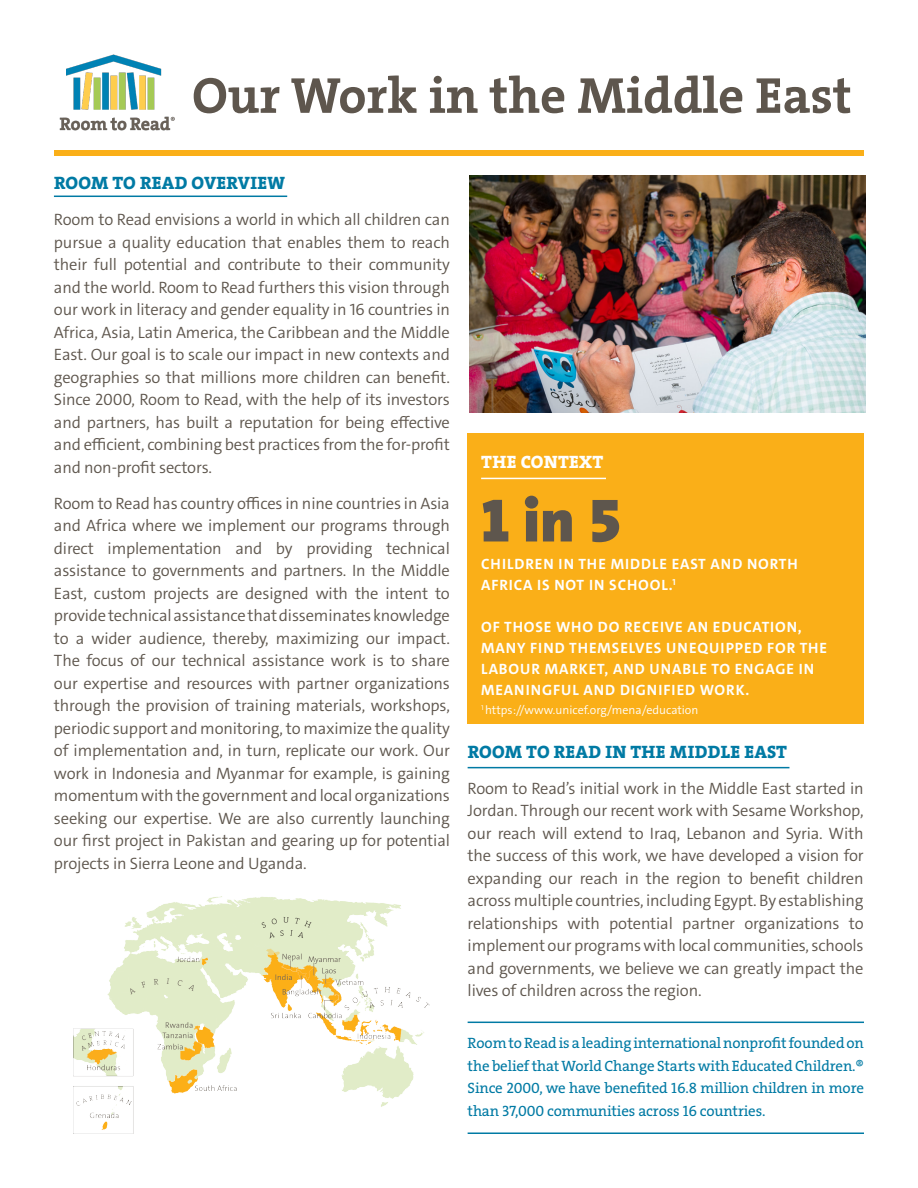
<style>
.page{position:relative;width:918px;height:1188px;background:#fff}
.page>*{position:absolute;margin:0;border:0;box-sizing:border-box;transform-origin:0 0}
.t1{font:900 61.5px "The Sans C4 s";color:#5e564d}
.t2{font:51px "The Serif HP7 Bld";color:#5e564d}
.t3{font:18px "The Serif HP8 Ex Bld";letter-spacing:.015em;color:#007aa4}
.t4{font:18px "The Serif HP8 Ex Bld";letter-spacing:.015em;color:#fff}
.body{font:300 16.5px/22.5px "The Sans C4 s";letter-spacing:-.01em;color:#5e564d;text-align:justify}
.body-2{font:15px/22.5px "The Serif HP5 Plain";letter-spacing:-.01em;color:#007aa4;text-align:justify}
.t5{font:700 15px/21px "The Sans C4 s";letter-spacing:.06em;color:#fff}
.body-3{font:300 12px "The Sans C4 s";color:#fff}
</style>
<div class="page">
<div style="left:54px;top:150px;width:810px;height:6px;background:#faaf18"></div>
<img style="left:59px;top:54px;width:115px;height:77px">
<img style="left:470px;top:176px;width:395px;height:237px">
<div style="left:468px;top:433px;width:396px;height:291px;background:#faaf18"></div>
<hr style="left:481px;top:478px;width:125px;height:1px;background:#fff">
<hr style="left:54px;top:196px;width:233px;height:1px;background:#007aa4">
<hr style="left:468px;top:1022px;width:396px;height:1px;background:#007aa4">
<hr style="left:468px;top:1132px;width:396px;height:2px;background:#007aa4">
<hr style="left:468px;top:767px;width:321px;height:1px;background:#007aa4">
<img style="left:74px;top:897px;width:356px;height:237px">
<p class="t2" style="left:192px;top:62px;width:661px">Our Work in the Middle East</p>
<p class="t3" style="left:54px;top:171px;width:233px">ROOM TO READ OVERVIEW</p>
<p class="body" style="left:54px;top:209px;width:398px">Room to Read envisions a world in which all children can pursue a quality education that enables them to reach their full potential and contribute to their community and the world. Room to Read furthers this vision through our work in literacy and gender equality in 16 countries in Africa, Asia, Latin America, the Caribbean and the Middle East. Our goal is to scale our impact in new contexts and geographies so that millions more children can benefit.<br>Since 2000, Room to Read, with the help of its investors and partners, has built a reputation for being effective and efficient, combining best practices from the for-profit and non-profit sectors.</p>
<p class="body" style="left:54px;top:492px;width:398px">Room to Read has country offices in nine countries in Asia and Africa where we implement our programs through direct implementation and by providing technical assistance to governments and partners. In the Middle East, custom projects are designed with the intent to provide technical assistance that disseminates knowledge to a wider audience, thereby, maximizing our impact.<br>The focus of our technical assistance work is to share our expertise and resources with partner organizations through the provision of training materials, workshops, periodic support and monitoring, to maximize the quality of implementation and, in turn, replicate our work. Our work in Indonesia and Myanmar for example, is gaining momentum with the government and local organizations seeking our expertise. We are also currently launching our first project in Pakistan and gearing up for potential projects in Sierra Leone and Uganda.</p>
<p class="t4" style="left:481px;top:450px;width:124px">THE CONTEXT</p>
<p class="t1" style="left:481px;top:481px;width:142px">1in 5</p>
<p class="t5" style="left:481px;top:554px;width:318px">CHILDREN IN THE MIDDLE EAST AND NORTH<br>AFRICA IS NOT IN SCHOOL.<sup>1</sup></p>
<p class="t5" style="left:481px;top:617px;width:348px">OF THOSE WHO DO RECEIVE AN EDUCATION, MANY FIND THEMSELVES UNEQUIPPED FOR THE LABOUR MARKET, AND UNABLE TO ENGAGE IN MEANINGFUL AND DIGNIFIED WORK.</p>
<p class="body-3" style="left:481px;top:703px;width:219px"><sup>1</sup> https://www.unicef.org/mena/education</p>
<p class="t3" style="left:468px;top:740px;width:321px">ROOM TO READ IN THE MIDDLE EAST</p>
<p class="body" style="left:468px;top:777px;width:398px">Room to Read’s initial work in the Middle East started in Jordan. Through our recent work with Sesame Workshop, our reach will extend to Iraq, Lebanon and Syria. With the success of this work, we have developed a vision for expanding our reach in the region to benefit children across multiple countries, including Egypt. By establishing relationships with potential partner organizations to implement our programs with local communities, schools and governments, we believe we can greatly impact the lives of children across the region.</p>
<p class="body-2" style="left:468px;top:1032px;width:398px">Room to Read is a leading international nonprofit founded on the belief that World Change Starts with Educated Children.® Since 2000, we have benefited 16.8 million children in more than 37,000 communities across 16 countries.</p>
</div>
